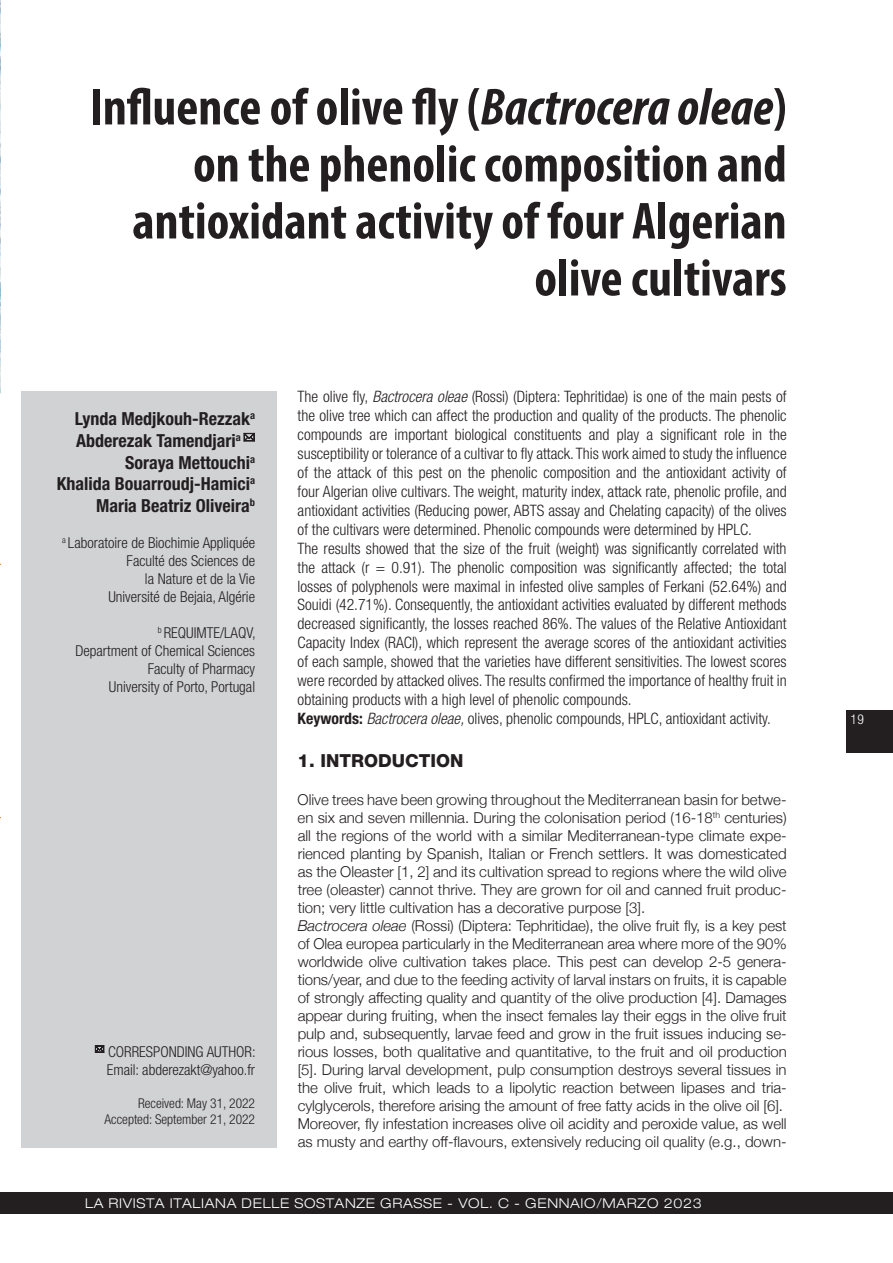
<style>
.page{position:relative;width:893px;height:1263px;background:#fff}
.page>*{position:absolute;margin:0;border:0;box-sizing:border-box;transform-origin:0 0}
.t1{font:700 condensed 52.5px/57px "Myriad Pro";color:#231f20;text-align:right}
.t2{font:700 condensed 18px "Helvetica Neue LT Std";color:#231f20}
.t3{font:800 18px "Helvetica Neue LT Pro";color:#231f20}
.t4{font:300 condensed 15.75px/18.9px "Helvetica Neue LT Std";color:#231f20}
.t5{font:300 15px/18px "Helvetica Neue";letter-spacing:-.005em;color:#231f20}
.t6{font:300 condensed 15px/18px "Helvetica Neue LT Pro";color:#231f20;text-align:right}
.t7{font:300 expanded 13.5px "Helvetica Neue LT Pro";letter-spacing:.05em;color:#fff}
.t8{font:300 condensed 13.5px/16.2px "Helvetica Neue LT Pro";color:#231f20;text-align:right}
.t9{font:300 condensed 13.5px "Helvetica Neue LT Pro";color:#fff}
.s1{font-style:italic}
.s2{font-weight:700}
</style>
<div class="page">
<div style="left:0;top:1193px;width:893px;height:21px;background:#231f20"></div>
<div style="left:846px;top:710px;width:47px;height:43px;background:#231f20"></div>
<div style="left:21px;top:391px;width:255px;height:757px;background:#d1d2d4"></div>
<hr style="left:0;top:0;width:1px;height:1263px;background:#fff">
<img style="left:0;top:0;width:1px;height:297px">
<svg style="left:0;top:297px;width:1px;height:268px"></svg>
<h1 class="t1" style="left:90px;top:77px;width:698px">Influence of olive fly (<span class="s1">Bactrocera oleae</span>) on the phenolic composition and antioxidant activity of four Algerian olive cultivars</h1>
<p class="t2" style="left:75px;top:408px;width:182px">Lynda Medjkouh-Rezzak<sup>a</sup></p>
<p class="t2" style="left:76px;top:430px;width:166px">Abderezak Tamendjari<sup>a</sup></p>
<p class="t2" style="left:125px;top:451px;width:131px">Soraya Mettouchi<sup>a</sup></p>
<p class="t2" style="left:57px;top:473px;width:200px">Khalida Bouarroudj-Hamici<sup>a</sup></p>
<p class="t2" style="left:96px;top:494px;width:161px">Maria Beatriz Oliveira<sup>b</sup></p>
<p class="t6" style="left:62px;top:533px;width:195px"><sup>a</sup> Laboratoire de Biochimie Appliquée<br>Faculté des Sciences de<br>la Nature et de la Vie<br>Université de Bejaia, Algérie</p>
<p class="t6" style="left:75px;top:623px;width:182px"><sup>b</sup> REQUIMTE/LAQV,<br>Department of Chemical Sciences<br>Faculty of Pharmacy<br>University of Porto, Portugal</p>
<p class="t6" style="left:107px;top:1043px;width:150px;text-align:left">CORRESPONDING AUTHOR:<br>Email: abderezakt@yahoo.fr</p>
<p class="t8" style="left:105px;top:1094px;width:152px">Received: May 31, 2022<br>Accepted: September 21, 2022</p>
<p class="t4" style="left:298px;top:387px;width:491px">The olive fly, <span class="s1">Bactrocera oleae</span> (Rossi) (Diptera: Tephritidae) is one of the main pests of the olive tree which can affect the production and quality of the products. The phenolic compounds are important biological constituents and play a significant role in the susceptibility or tolerance of a cultivar to fly attack. This work aimed to study the influence of the attack of this pest on the phenolic composition and the antioxidant activity of four Algerian olive cultivars. The weight, maturity index, attack rate, phenolic profile, and antioxidant activities (Reducing power, ABTS assay and Chelating capacity) of the olives of the cultivars were determined. Phenolic compounds were determined by HPLC.<br>The results showed that the size of the fruit (weight) was significantly correlated with the attack (r = 0.91). The phenolic composition was significantly affected; the total losses of polyphenols were maximal in infested olive samples of Ferkani (52.64%) and Souidi (42.71%). Consequently, the antioxidant activities evaluated by different methods decreased significantly, the losses reached 86%. The values of the Relative Antioxidant Capacity Index (RACI), which represent the average scores of the antioxidant activities of each sample, showed that the varieties have different sensitivities. The lowest scores were recorded by attacked olives. The results confirmed the importance of healthy fruit in obtaining products with a high level of phenolic compounds.<br><span class="s2">Keywords:</span> <span class="s1">Bactrocera oleae,</span> olives, phenolic compounds, HPLC, antioxidant activity.</p>
<p class="t3" style="left:298px;top:750px;width:167px">1. INTRODUCTION</p>
<p class="t5" style="left:298px;top:790px;width:491px">Olive trees have been growing throughout the Mediterranean basin for betwe&shy;en six and seven millennia. During the colonisation period (16-18<sup>th</sup> centuries) all the regions of the world with a similar Mediterranean-type climate expe&shy;rienced planting by Spanish, Italian or French settlers. It was domesticated as the Oleaster [1, 2] and its cultivation spread to regions where the wild olive tree (oleaster) cannot thrive. They are grown for oil and canned fruit produc&shy;tion; very little cultivation has a decorative purpose [3].<br><span class="s1">Bactrocera oleae</span> (Rossi) (Diptera: Tephritidae), the olive fruit fly, is a key pest of Olea europea particularly in the Mediterranean area where more of the 90% worldwide olive cultivation takes place. This pest can develop 2-5 genera&shy;tions/year, and due to the feeding activity of larval instars on fruits, it is capable of strongly affecting quality and quantity of the olive production [4]. Damages appear during fruiting, when the insect females lay their eggs in the olive fruit pulp and, subsequently, larvae feed and grow in the fruit issues inducing se&shy;rious losses, both qualitative and quantitative, to the fruit and oil production [5]. During larval development, pulp consumption destroys several tissues in the olive fruit, which leads to a lipolytic reaction between lipases and tria&shy;cylglycerols, therefore arising the amount of free fatty acids in the olive oil [6].<br>Moreover, fly infestation increases olive oil acidity and peroxide value, as well as musty and earthy off-flavours, extensively reducing oil quality (e.g., down-</p>
<p class="t7" style="left:85px;top:1195px;width:452px">LA RIVISTA ITALIANA DELLE SOSTANZE GRASSE - VO L. C - GENNAIO</p>
<p class="t7" style="left:596px;top:1195px;width:32px">/MARZO</p>
<p class="t7" style="left:664px;top:1195px;width:40px">2023</p>
<p class="t9" style="left:850px;top:711px;width:15px">19</p>
</div>
